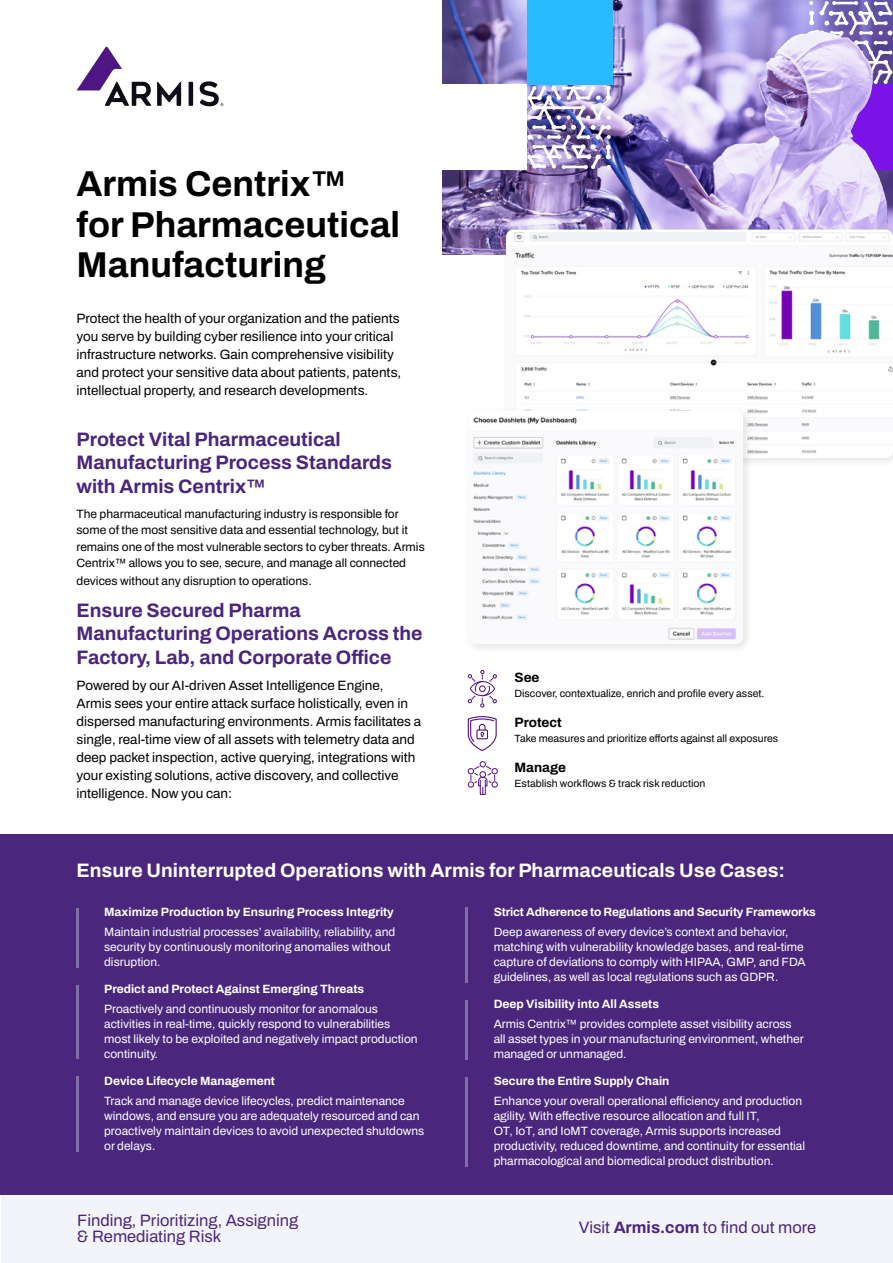
<style>
.page{position:relative;width:893px;height:1263px;background:#fff}
.page>*{position:absolute;margin:0;border:0;box-sizing:border-box;transform-origin:0 0}
.t1{font:700 36px/40.5px "Archivo";color:#000}
.t2{font:700 19.5px/23.4px "Archivo";color:#4a267c}
.t3{font:700 19.5px "Archivo";color:#fff}
.t4{font:16.5px/16.5px "Archivo";color:#4a267c}
.t5{font:13.5px/18px "Archivo";color:#000}
.t6{font:700 13.5px "Archivo";color:#000}
.t7{font:12px/15px "Archivo";color:#fff}
.t8{font:12px/16.5px "Archivo";color:#000}
.t9{font:700 12px "Archivo";color:#fff}
.t10{font:10.5px "Archivo";color:#000}
.s1{font-weight:700}
</style>
<div class="page">
<svg style="left:77px;top:47px;width:74px;height:59px"></svg>
<svg style="left:157px;top:82px;width:24px;height:24px"></svg>
<svg style="left:189px;top:82px;width:4px;height:24px"></svg>
<svg style="left:200px;top:81px;width:23px;height:25px"></svg>
<div style="left:2px;top:1195px;width:891px;height:68px;background:#f3f4f9"></div>
<img style="left:442px;top:0;width:183px;height:255px">
<div style="left:0;top:835px;width:893px;height:360px;background:#4a267c"></div>
<div style="left:435px;top:85px;width:92px;height:85px;background:#fff"></div>
<img style="left:527px;top:86px;width:84px;height:83px">
<div style="left:527px;top:0;width:85px;height:85px;background:#2abaff"></div>
<hr style="left:466px;top:908px;width:2px;height:75px;background:#f3ffff">
<hr style="left:466px;top:1000px;width:2px;height:59px;background:#f3ffff">
<img style="left:625px;top:0;width:268px;height:225px">
<hr style="left:466px;top:1077px;width:2px;height:89px;background:#f3ffff">
<hr style="left:77px;top:908px;width:2px;height:59px;background:#f3ffff">
<hr style="left:77px;top:1077px;width:2px;height:75px;background:#f3ffff">
<hr style="left:77px;top:985px;width:2px;height:74px;background:#f3ffff">
<svg style="left:468px;top:670px;width:29px;height:37px"></svg>
<svg style="left:468px;top:716px;width:29px;height:35px"></svg>
<div style="left:480px;top:780px;width:6px;height:15px;border:1px solid #551087"></div>
<div style="left:491px;top:768px;width:7px;height:7px;border:1px solid #551087;border-radius:2px"></div>
<div style="left:491px;top:781px;width:7px;height:7px;border:1px solid #551087;border-radius:50%"></div>
<svg style="left:468px;top:761px;width:27px;height:33px"></svg>
<div style="left:501px;top:225px;width:392px;height:243px;background:#000;opacity:.1"></div>
<img style="left:506px;top:230px;width:387px;height:228px">
<div style="left:463px;top:406px;width:291px;height:249px;background:#000;opacity:.1"></div>
<img style="left:468px;top:411px;width:275px;height:233px">
<h1 class="t1" style="left:77px;top:164px;width:325px">Armis Centrix™ for Pharmaceutical<br>Manufacturing</h1>
<p class="t5" style="left:77px;top:309px;width:326px">Protect the health of your organization and the patients you serve by building cyber resilience into your critical infrastructure networks. Gain comprehensive visibility and protect your sensitive data about patients, patents, intellectual property, and research developments.</p>
<h2 class="t2" style="left:77px;top:427px;width:317px">Protect Vital Pharmaceutical<br>Manufacturing Process Standards with Armis Centrix™</h2>
<p class="t8" style="left:77px;top:505px;width:350px">The pharmaceutical manufacturing industry is responsible for some of the most sensitive data and essential technology, but it remains one of the most vulnerable sectors to cyber threats. Armis Centrix™ allows you to see, secure, and manage all connected</p>
<p class="t8" style="left:77px;top:573px;width:237px">devices without any disruption to operations.</p>
<h2 class="t2" style="left:77px;top:599px;width:348px">Ensure Secured Pharma<br>Manufacturing Operations Across the<br>Factory, Lab, and Corporate Office</h2>
<p class="t5" style="left:77px;top:677px;width:346px">Powered by our AI-driven Asset Intelligence Engine, Armis sees your entire attack surface holistically, even in dispersed manufacturing environments. Armis facilitates a single, real-time view of all assets with telemetry data and deep packet inspection, active querying, integrations with your existing solutions, active discovery, and collective intelligence. Now you can:</p>
<p class="t6" style="left:514px;top:667px;width:26px">See</p>
<p class="t6" style="left:514px;top:712px;width:49px">Protect</p>
<p class="t6" style="left:514px;top:757px;width:53px">Manage</p>
<p class="t10" style="left:514px;top:685px;width:251px">Discover, contextualize, enrich and profile every asset.</p>
<p class="t10" style="left:514px;top:730px;width:265px">Take measures and prioritize efforts against all exposures</p>
<p class="t10" style="left:514px;top:775px;width:192px">Establish workflows &amp; track risk reduction</p>
<h2 class="t3" style="left:77px;top:856px;width:710px">Ensure Uninterrupted Operations with Armis for Pharmaceuticals Use Cases:</h2>
<p class="t9" style="left:104px;top:903px;width:291px">Maximize Production by Ensuring Process Integrity</p>
<p class="t7" style="left:104px;top:924px;width:293px">Maintain industrial processes’ availability, reliability, and security by continuously monitoring anomalies without disruption.</p>
<p class="t9" style="left:104px;top:980px;width:262px">Predict and Protect Against Emerging Threats</p>
<p class="t7" style="left:104px;top:1001px;width:315px">Proactively and continuously monitor for anomalous activities in real-time, quickly respond to vulnerabilities most likely to be exploited and negatively impact production continuity.</p>
<p class="t9" style="left:104px;top:1072px;width:172px">Device Lifecycle Management</p>
<p class="t7" style="left:104px;top:1093px;width:322px">Track and manage device lifecycles, predict maintenance windows, and ensure you are adequately resourced and can proactively maintain devices to avoid unexpected shutdowns or delays.</p>
<p class="t9" style="left:494px;top:903px;width:324px">Strict Adherence to Regulations and Security Frameworks</p>
<p class="t7" style="left:494px;top:924px;width:314px">Deep awareness of every device’s context and behavior, matching with vulnerability knowledge bases, and real-time capture of deviations to comply with HIPAA, GMP, and FDA guidelines, as well as local regulations such as GDPR.</p>
<p class="t9" style="left:494px;top:995px;width:167px">Deep Visibility into All Assets</p>
<p class="t7" style="left:494px;top:1016px;width:312px">Armis Centrix™ provides complete asset visibility across all asset types in your manufacturing environment, whether managed or unmanaged.</p>
<p class="t9" style="left:494px;top:1072px;width:177px">Secure the Entire Supply Chain</p>
<p class="t7" style="left:494px;top:1093px;width:313px">Enhance your overall operational efficiency and production agility. With effective resource allocation and full IT,<br>OT, IoT, and IoMT coverage, Armis supports increased productivity, reduced downtime, and continuity for essential pharmacological and biomedical product distribution.</p>
<h3 class="t4" style="left:77px;top:1212px;width:222px">Finding, Prioritizing, Assigning &amp; Remediating Risk</h3>
<h3 class="t4" style="left:579px;top:1219px;width:239px">Visit <span class="s1">Armis.com</span> to find out more</h3>
</div>
